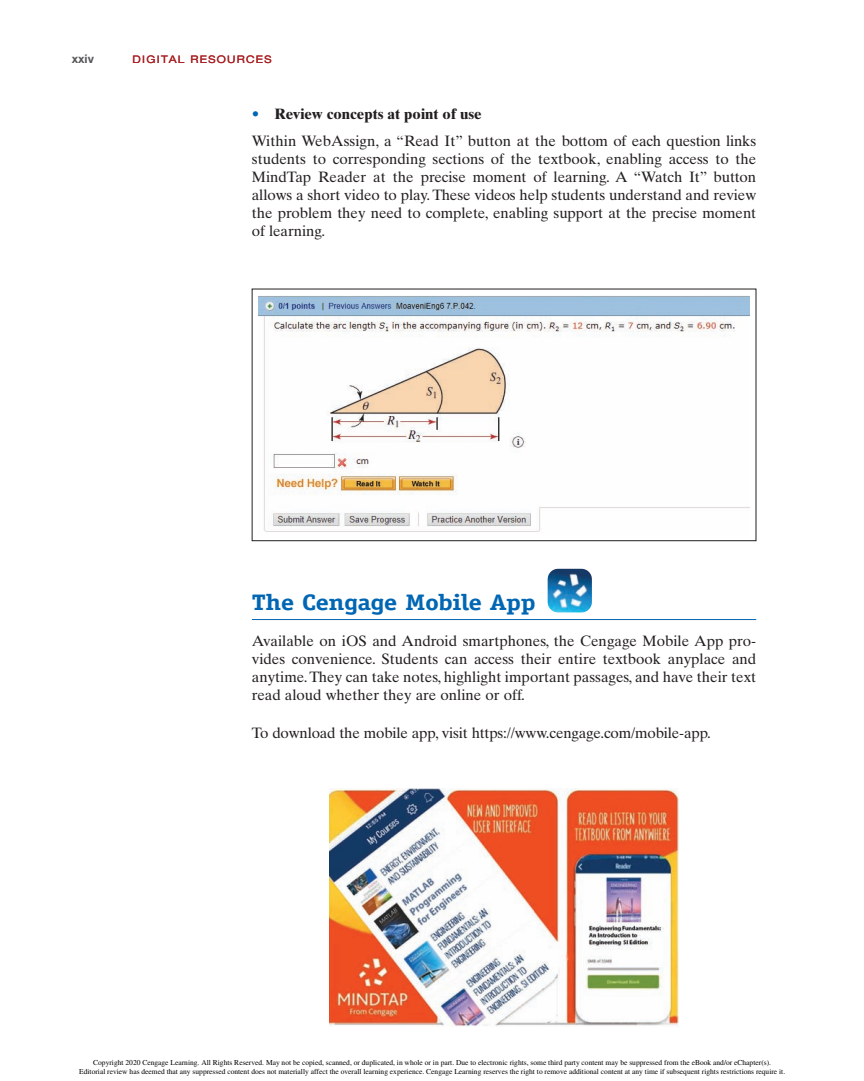
<style>
.page{position:relative;width:864px;height:1081px;background:#fff}
.page>*{position:absolute;margin:0;border:0;box-sizing:border-box;transform-origin:0 0}
.t1{font:700 22.5px "Officina Serif Std";letter-spacing:-.02em;color:#0166b3;scale:1.2 1}
.t2{font:15px/18px "Times Ten LT Std";letter-spacing:-.005em;color:#231f20;text-align:justify}
.t3{font:700 12px "Helvetica Neue LT Std";color:#57585a}
.t4{font:expanded 10.5px "Helvetica Neue LT Std";letter-spacing:.12em;color:#aa2326}
.t5{font:7.5px/9.6px "Times";color:#000;text-align:center}
.s1{color:#0166b3}
.s2{font-weight:700}
</style>
<div class="page">
<img style="left:258px;top:296px;width:491px;height:236px">
<hr style="left:252px;top:619px;width:504px;height:1px;background:#0166b3">
<img style="left:329px;top:788px;width:349px;height:238px">
<img style="left:547px;top:568px;width:44px;height:44px">
<p class="t3" style="left:72px;top:51px;width:24px">xxiv</p>
<p class="t4" style="left:133px;top:53px;width:140px">DIGITAL RESOURCES</p>
<p class="t2" style="left:252px;top:100px;width:506px;line-height:27px"><span class="s1">•</span> <span class="s2">Review concepts at point of use<br></span>Within WebAssign, a “Read It” button at the bottom of each question links</p>
<p class="t2" style="left:252px;top:149px;width:506px">students to corresponding sections of the textbook, enabling access to the MindTap Reader at the precise moment of learning. A “Watch It” button allows a short video to play. These videos help students understand and review the problem they need to complete, enabling support at the precise moment of learning.</p>
<h1 class="t1" style="left:252px;top:588px;width:238px">The Cengage Mobile App</h1>
<p class="t2" style="left:252px;top:631px;width:505px">Available on iOS and Android smartphones, the Cengage Mobile App pro&shy;vides convenience. Students can access their entire textbook anyplace and anytime. They can take notes, highlight important passages, and have their text read aloud whether they are online or off.</p>
<p class="t2" style="left:252px;top:723px;width:460px">To download the mobile app, visit https://www.cengage.com/mobile-app.</p>
<p class="t5" style="left:79px;top:1056px;width:707px">Copyright 2020 Cengage Learning. All Rights Reserved. May not be copied, scanned, or duplicated, in whole or in part. Due to electronic rights, some third party content may be suppressed from the eBook and/or eChapter(s).<br>Editorial review has deemed that any suppressed content does not materially affect the overall learning experience. Cengage Learning reserves the right to remove additional content at any time if subsequent rights restrictions require it.</p>
</div>
